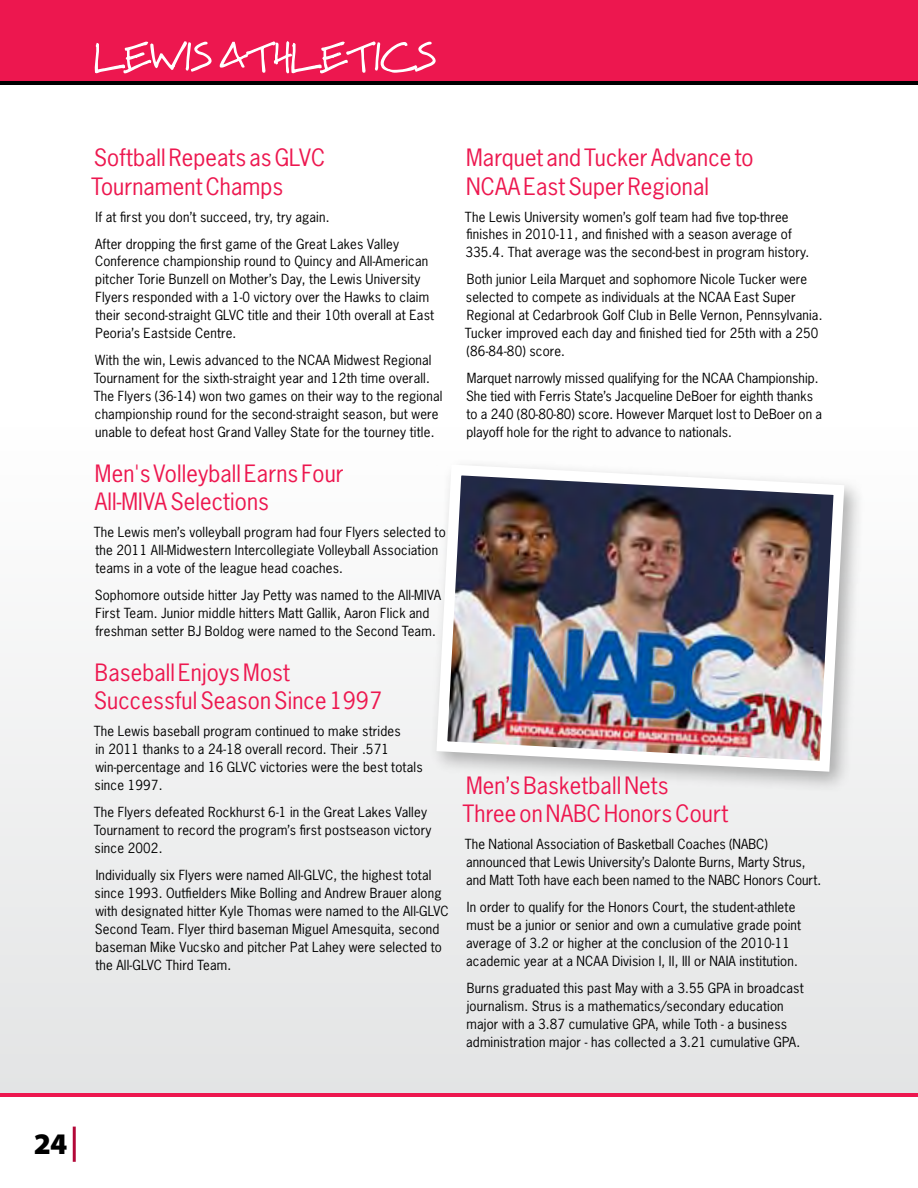
<style>
.page{position:relative;width:918px;height:1188px;background:#fff}
.page>*{position:absolute;margin:0;border:0;box-sizing:border-box;transform-origin:0 0}
.t1{font:900 30px "Myriad Pro";color:#000}
.t2{font:22.5px/28.5px "News Gothic Std";letter-spacing:.005em;color:#ed174f}
.t3{font:13.2px/18px "News Gothic Std";letter-spacing:.015em;color:#000}
</style>
<div class="page">
<hr style="left:73px;top:1127px;width:3px;height:35px;background:#b30838">
<div style="left:0;top:0;width:918px;height:81px;background:#ed174f"></div>
<div style="left:0;top:81px;width:918px;height:1013px;background:linear-gradient(to bottom,#fff,#e6e7e7)"></div>
<hr style="left:0;top:81px;width:918px;height:3px;background:#000">
<hr style="left:0;top:1094px;width:918px;height:3px;background:#ed174f">
<svg style="left:94px;top:41px;width:342px;height:33px"></svg>
<div style="left:429px;top:457px;width:437px;height:336px;background:#000;opacity:.3"></div>
<img style="left:431px;top:459px;width:419px;height:318px">
<h2 class="t2" style="left:91px;top:143px;width:235px">Softball Repeats as GLVC<br>Tournament Champs</h2>
<p class="t3" style="left:95px;top:203px;width:306px;line-height:27px">If at first you don’t succeed, try, try again.<br>After dropping the first game of the Great Lakes Valley</p>
<p class="t3" style="left:95px;top:252px;width:341px">Conference championship round to Quincy and All-American pitcher Torie Bunzell on Mother’s Day, the Lewis University Flyers responded with a 1-0 victory over the Hawks to claim their second-straight GLVC title and their 10th overall at East Peoria’s Eastside Centre.</p>
<p class="t3" style="left:94px;top:351px;width:350px">With the win, Lewis advanced to the NCAA Midwest Regional Tournament for the sixth-straight year and 12th time overall.<br>The Flyers (36-14) won two games on their way to the regional championship round for the second-straight season, but were unable to defeat host Grand Valley State for the tourney title.</p>
<h2 class="t2" style="left:95px;top:459px;width:251px">Men's Volleyball Earns Four<br>All-MIVA Selections</h2>
<p class="t3" style="left:94px;top:523px;width:354px">The Lewis men’s volleyball program had four Flyers selected to the 2011 All-Midwestern Intercollegiate Volleyball Association teams in a vote of the league head coaches.</p>
<p class="t3" style="left:95px;top:586px;width:348px">Sophomore outside hitter Jay Petty was named to the All-MIVA<br>First Team. Junior middle hitters Matt Gallik, Aaron Flick and freshman setter BJ Boldog were named to the Second Team.</p>
<h2 class="t2" style="left:94px;top:658px;width:290px">Baseball Enjoys Most<br>Successful Season Since 1997</h2>
<p class="t3" style="left:94px;top:722px;width:330px">The Lewis baseball program continued to make strides<br>in 2011 thanks to a 24-18 overall record. Their .571 win-percentage and 16 GLVC victories were the best totals since 1997.</p>
<p class="t3" style="left:94px;top:803px;width:339px">The Flyers defeated Rockhurst 6-1 in the Great Lakes Valley<br>Tournament to record the program’s first postseason victory since 2002.</p>
<p class="t3" style="left:95px;top:866px;width:356px">Individually six Flyers were named All-GLVC, the highest total since 1993. Outfielders Mike Bolling and Andrew Brauer along with designated hitter Kyle Thomas were named to the All-GLVC Second Team. Flyer third baseman Miguel Amesquita, second baseman Mike Vucsko and pitcher Pat Lahey were selected to the All-GLVC Third Team.</p>
<h2 class="t2" style="left:466px;top:143px;width:289px">Marquet and Tucker Advance to<br>NCAA East Super Regional</h2>
<p class="t3" style="left:465px;top:207px;width:346px">The Lewis University women’s golf team had five top-three finishes in 2010-11, and finished with a season average of<br>335.4. That average was the second-best in program history.</p>
<p class="t3" style="left:465px;top:270px;width:359px">Both junior Leila Marquet and sophomore Nicole Tucker were selected to compete as individuals at the NCAA East Super Regional at Cedarbrook Golf Club in Belle Vernon, Pennsylvania.<br>Tucker improved each day and finished tied for 25th with a 250 (86-84-80) score.</p>
<p class="t3" style="left:466px;top:369px;width:357px">Marquet narrowly missed qualifying for the NCAA Championship.<br>She tied with Ferris State’s Jacqueline DeBoer for eighth thanks to a 240 (80-80-80) score. However Marquet lost to DeBoer on a playoff hole for the right to advance to nationals.</p>
<h2 class="t2" style="left:463px;top:771px;width:267px">Men’s Basketball Nets<br>Three on NABC Honors Court</h2>
<p class="t3" style="left:465px;top:835px;width:358px">The National Association of Basketball Coaches (NABC) announced that Lewis University’s Dalonte Burns, Marty Strus, and Matt Toth have each been named to the NABC Honors Court.</p>
<p class="t3" style="left:466px;top:898px;width:337px">In order to qualify for the Honors Court, the student-athlete must be a junior or senior and own a cumulative grade point average of 3.2 or higher at the conclusion of the 2010-11 academic year at a NCAA Division I, II, III or NAIA institution.</p>
<p class="t3" style="left:466px;top:979px;width:339px">Burns graduated this past May with a 3.55 GPA in broadcast journalism. Strus is a mathematics/secondary education major with a 3.87 cumulative GPA, while Toth - a business administration major - has collected a 3.21 cumulative GPA.</p>
<h1 class="t1" style="left:34px;top:1124px;width:35px">24</h1>
</div>
